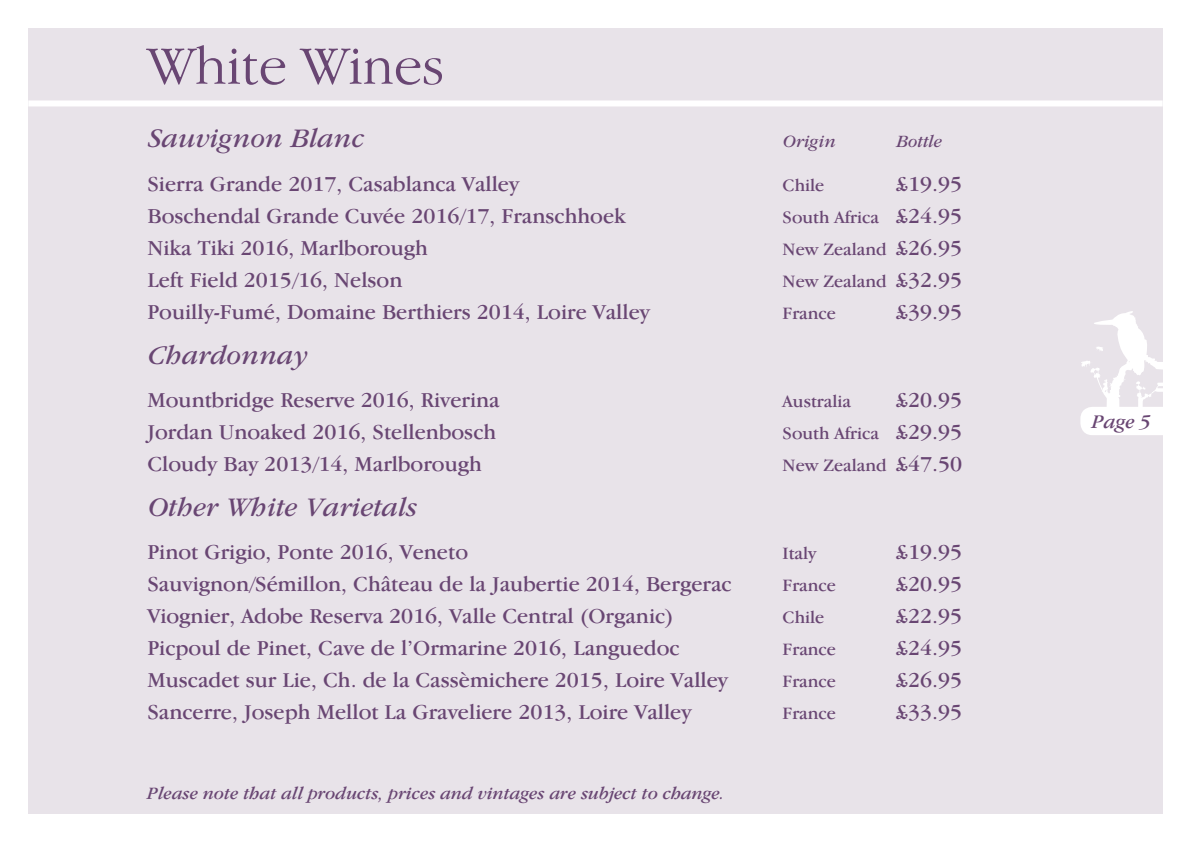
<style>
.page{position:relative;width:1191px;height:842px;background:#fff}
.page>*{position:absolute;margin:0;border:0;box-sizing:border-box;transform-origin:0 0}
.t1{font:300 56px "Garamond IT Cby BT";color:#694673}
.t2{font:italic 28px "ITC Garamond Std";color:#694673}
.t3{font:22px "Garamond IT Cby BT";color:#694673}
.t4{font:italic 20px "Garamond IT Cby BT";color:#694673}
.t5{font:18px "Garamond IT Cby BT";color:#694673}
.t6{font:italic 18px "Garamond IT Cby BT";color:#694673}
.t7{font:italic 18px "ITC Garamond Std";color:#694673}
.s1{font-size:22px}
</style>
<div class="page">
<div style="left:28px;top:28px;width:1134px;height:786px;background:#e8e3e9"></div>
<div style="left:1080px;top:407px;width:106px;height:28px;background:#fff;border-radius:12px"></div>
<svg style="left:1081px;top:311px;width:81px;height:98px"></svg>
<div style="left:28px;top:100px;width:1134px;height:6px;background:#fff"></div>
<p class="t1" style="left:147px;top:33px;width:299px">White Wines</p>
<p class="t2" style="left:147px;top:123px;width:218px">Sauvignon Blanc</p>
<p class="t7" style="left:782px;top:132px;width:54px">Origin</p>
<p class="t7" style="left:896px;top:132px;width:47px">Bottle</p>
<p class="t3" style="left:147px;top:171px;width:373px">Sierra Grande 2017, Casablanca Valley</p>
<p class="t5" style="left:782px;top:174px;width:43px">Chile</p>
<p class="t3" style="left:896px;top:171px;width:68px">£19.95</p>
<p class="t3" style="left:147px;top:203px;width:480px">Boschendal Grande Cuvée 2016/17, Franschhoek</p>
<p class="t5" style="left:782px;top:206px;width:181px">South Africa <span class="s1">£24.95</span></p>
<p class="t3" style="left:147px;top:235px;width:282px">Nika Tiki 2016, Marlborough</p>
<p class="t5" style="left:782px;top:238px;width:181px">New Zealand <span class="s1">£26.95</span></p>
<p class="t3" style="left:147px;top:267px;width:256px">Left Field 2015/16, Nelson</p>
<p class="t5" style="left:782px;top:270px;width:181px">New Zealand <span class="s1">£32.95</span></p>
<p class="t3" style="left:147px;top:299px;width:504px">Pouilly-Fumé, Domaine Berthiers 2014, Loire Valley</p>
<p class="t5" style="left:782px;top:302px;width:55px">France</p>
<p class="t3" style="left:896px;top:299px;width:68px">£39.95</p>
<p class="t2" style="left:147px;top:340px;width:161px">Chardonnay</p>
<p class="t3" style="left:147px;top:387px;width:354px">Mountbridge Reserve 2016, Riverina</p>
<p class="t5" style="left:782px;top:391px;width:70px">Australia</p>
<p class="t3" style="left:896px;top:387px;width:68px">£20.95</p>
<p class="t3" style="left:147px;top:419px;width:350px">Jordan Unoaked 2016, Stellenbosch</p>
<p class="t5" style="left:782px;top:423px;width:181px">South Africa <span class="s1">£29.95</span></p>
<p class="t3" style="left:147px;top:451px;width:336px">Cloudy Bay 2013/14, Marlborough</p>
<p class="t5" style="left:782px;top:455px;width:181px">New Zealand <span class="s1">£47.50</span></p>
<p class="t2" style="left:147px;top:492px;width:271px">Other White Varietals</p>
<p class="t3" style="left:147px;top:539px;width:322px">Pinot Grigio, Ponte 2016, Veneto</p>
<p class="t5" style="left:782px;top:543px;width:35px">Italy</p>
<p class="t3" style="left:896px;top:539px;width:68px">£19.95</p>
<p class="t3" style="left:147px;top:571px;width:586px">Sauvignon/Sémillon, Château de la Jaubertie 2014, Bergerac</p>
<p class="t5" style="left:782px;top:575px;width:55px">France</p>
<p class="t3" style="left:896px;top:571px;width:68px">£20.95</p>
<p class="t3" style="left:147px;top:603px;width:528px">Viognier, Adobe Reserva 2016, Valle Central (Organic)</p>
<p class="t5" style="left:782px;top:607px;width:43px">Chile</p>
<p class="t3" style="left:896px;top:603px;width:68px">£22.95</p>
<p class="t3" style="left:147px;top:635px;width:534px">Picpoul de Pinet, Cave de l’Ormarine 2016, Languedoc</p>
<p class="t5" style="left:782px;top:639px;width:55px">France</p>
<p class="t3" style="left:896px;top:635px;width:68px">£24.95</p>
<p class="t3" style="left:147px;top:667px;width:582px">Muscadet sur Lie, Ch. de la Cassèmichere 2015, Loire Valley</p>
<p class="t5" style="left:782px;top:671px;width:55px">France</p>
<p class="t3" style="left:896px;top:667px;width:68px">£26.95</p>
<p class="t3" style="left:147px;top:699px;width:545px">Sancerre, Joseph Mellot La Graveliere 2013, Loire Valley</p>
<p class="t5" style="left:782px;top:703px;width:55px">France</p>
<p class="t3" style="left:896px;top:699px;width:68px">£33.95</p>
<p class="t6" style="left:147px;top:782px;width:579px">Please note that all products, prices and vintages are subject to change.</p>
<p class="t4" style="left:1092px;top:410px;width:60px">Page 5</p>
</div>
